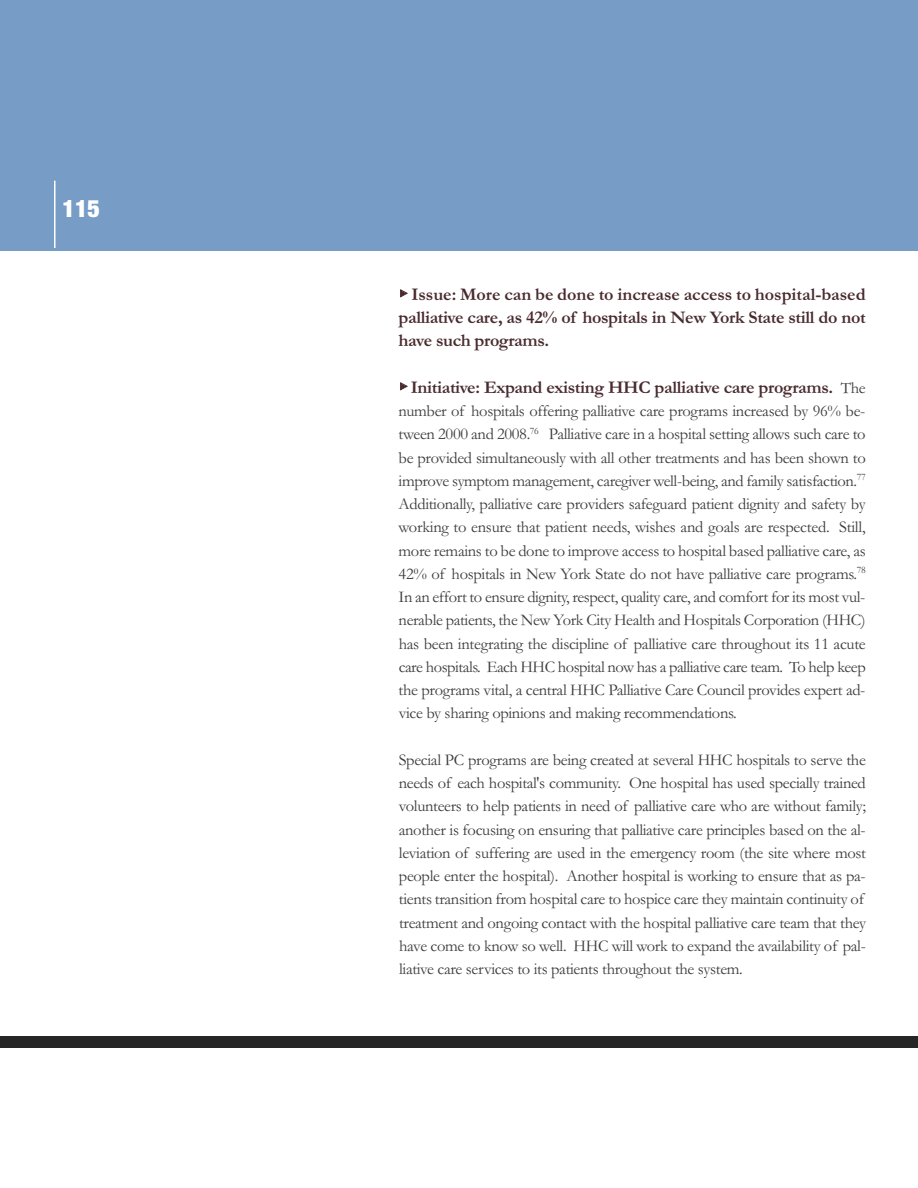
<style>
.page{position:relative;width:918px;height:1188px;background:#fff}
.page>*{position:absolute;margin:0;border:0;box-sizing:border-box;transform-origin:0 0}
.t1{font:900 condensed 24px "Helvetica Neue";color:#fff}
.t2{font:700 18px/23.2px "Garamond";letter-spacing:-.02em;color:#492b2e;text-align:justify}
.t3{font:16.5px/23.2px "Garamond";letter-spacing:-.02em;color:#3d3c3c;text-align:justify}
.s1{font-family:"MS Gothic";font-weight:400}
.s2{font-weight:400;font-size:16.5px;color:#3d3c3c}
</style>
<div class="page">
<div style="left:0;top:0;width:918px;height:250px;background:#779dc6"></div>
<hr style="left:54px;top:181px;width:2px;height:67px;background:#fff">
<div style="left:0;top:1036px;width:918px;height:12px;background:#272627"></div>
<h1 class="t1" style="left:63px;top:194px;width:39px">115</h1>
<p class="t2" style="left:399px;top:282px;width:469px"><span class="s1">►</span> Issue: More can be done to increase access to hospital-based palliative care, as 42% of hospitals in New York State still do not have such programs.</p>
<p class="t2" style="left:399px;top:375px;width:468px"><span class="s1">►</span> Initiative: Expand existing HHC palliative care programs. <span class="s2">The</span></p>
<p class="t3" style="left:399px;top:399px;width:469px">number of hospitals offering palliative care programs increased by 96% be&shy;tween 2000 and 2008.<sup>76</sup> Palliative care in a hospital setting allows such care to be provided simultaneously with all other treatments and has been shown to improve symptom management, caregiver well-being, and family satisfaction.<sup>77<br></sup>Additionally, palliative care providers safeguard patient dignity and safety by working to ensure that patient needs, wishes and goals are respected. Still, more remains to be done to improve access to hospital based palliative care, as 42% of hospitals in New York State do not have palliative care programs.<sup>78<br></sup>In an effort to ensure dignity, respect, quality care, and comfort for its most vul&shy;nerable patients, the New York City Health and Hospitals Corporation (HHC) has been integrating the discipline of palliative care throughout its 11 acute care hospitals. Each HHC hospital now has a palliative care team. To help keep the programs vital, a central HHC Palliative Care Council provides expert ad&shy;vice by sharing opinions and making recommendations.</p>
<p class="t3" style="left:399px;top:748px;width:469px;text-align:left">Special PC programs are being created at several HHC hospitals to serve the needs of each hospital's community. One hospital has used specially trained volunteers to help patients in need of palliative care who are without family; another is focusing on ensuring that palliative care principles based on the al&shy;leviation of suffering are used in the emergency room (the site where most people enter the hospital). Another hospital is working to ensure that as pa&shy;tients transition from hospital care to hospice care they maintain continuity of treatment and ongoing contact with the hospital palliative care team that they have come to know so well. HHC will work to expand the availability of pal&shy;liative care services to its patients throughout the system.</p>
</div>
